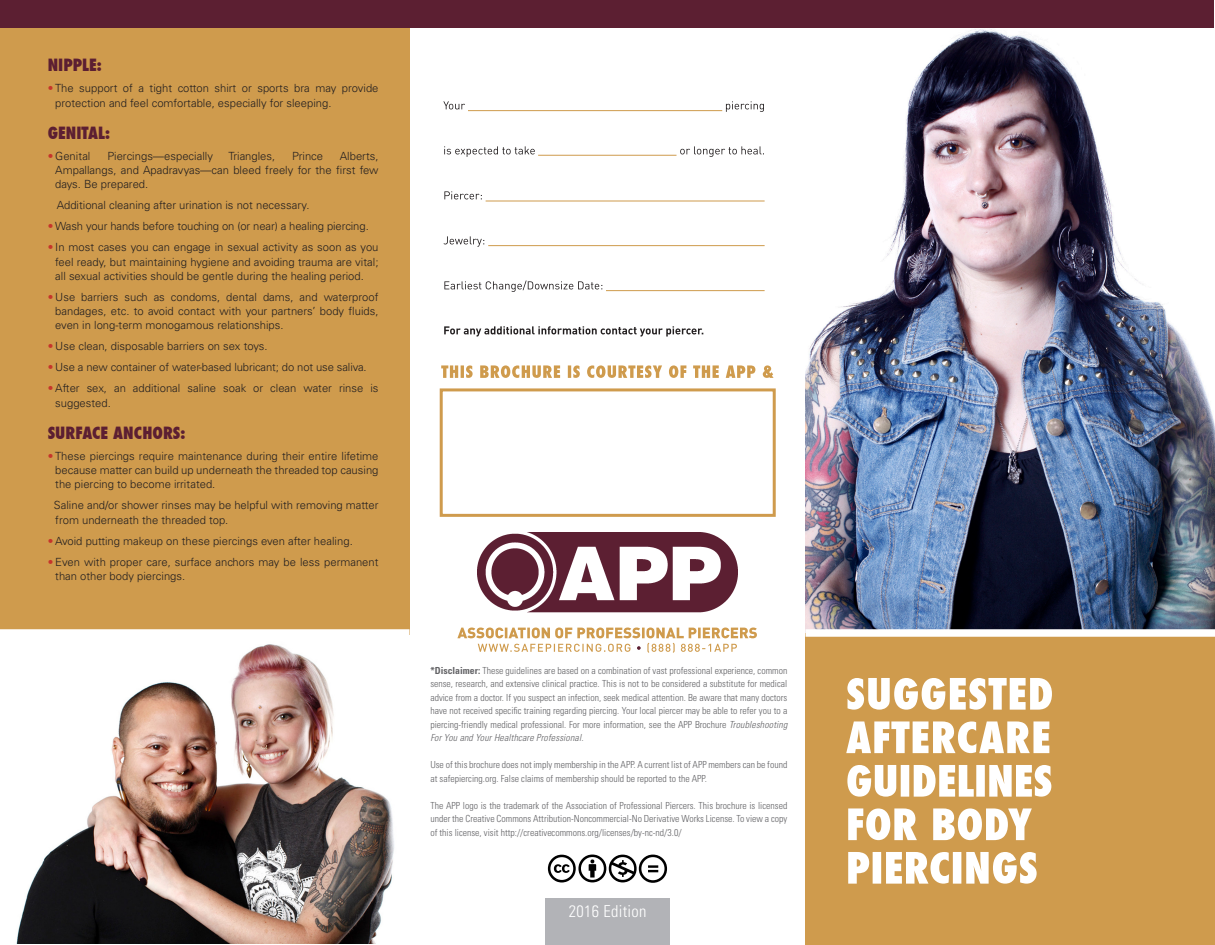
<style>
.page{position:relative;width:1215px;height:945px;background:#fff}
.page>*{position:absolute;margin:0;border:0;box-sizing:border-box;transform-origin:0 0}
.Subheads{font:800 condensed 16.5px "Futura";color:#5c1f32}
.Footnotes{font:300 condensed 16.5px "Univers LT Std";letter-spacing:.02em;color:#fff}
.Bullet_points{font:300 11.25px/14.2px "Univers LT Std";color:#231f20}
.indent{font:300 condensed 9.75px/13.5px "Univers LT Std";color:#636366;text-align:justify}
.s1{color:#c6352b}
.s2{font-weight:700}
.s3{font-style:italic}
</style>
<div class="page">
<img style="left:806px;top:29px;width:409px;height:600px">
<svg style="left:441px;top:365px;width:333px;height:13px"></svg>
<svg style="left:444px;top:326px;width:259px;height:11px"></svg>
<svg style="left:444px;top:281px;width:158px;height:11px"></svg>
<svg style="left:444px;top:236px;width:40px;height:11px"></svg>
<svg style="left:444px;top:191px;width:38px;height:8px"></svg>
<svg style="left:444px;top:146px;width:320px;height:11px"></svg>
<svg style="left:443px;top:101px;width:321px;height:11px"></svg>
<div style="left:0;top:0;width:410px;height:637px;background:#cf9b4d"></div>
<img style="left:478px;top:533px;width:259px;height:80px">
<svg style="left:547px;top:854px;width:121px;height:29px"></svg>
<div style="left:806px;top:633px;width:409px;height:312px;background:#cf9b4d"></div>
<div style="left:806px;top:629px;width:409px;height:8px;background:#fff"></div>
<svg style="left:848px;top:852px;width:189px;height:32px"></svg>
<svg style="left:848px;top:808px;width:184px;height:32px"></svg>
<svg style="left:847px;top:765px;width:204px;height:32px"></svg>
<svg style="left:846px;top:721px;width:203px;height:32px"></svg>
<svg style="left:847px;top:678px;width:205px;height:32px"></svg>
<img style="left:16px;top:644px;width:378px;height:300px">
<div style="left:0;top:629px;width:410px;height:8px;background:#fff"></div>
<svg style="left:457px;top:628px;width:300px;height:25px"></svg>
<div style="left:440px;top:388px;width:336px;height:129px;border:3px solid #cf9b4d"></div>
<hr style="left:468px;top:110px;width:254px;height:1px;background:#cf9b4d">
<hr style="left:538px;top:155px;width:138px;height:1px;background:#cf9b4d">
<hr style="left:486px;top:201px;width:279px;height:1px;background:#cf9b4d">
<hr style="left:488px;top:245px;width:277px;height:1px;background:#cf9b4d">
<hr style="left:606px;top:290px;width:159px;height:1px;background:#cf9b4d">
<div style="left:1px;top:1px;width:1213px;height:27px;background:#5c1f32"></div>
<div style="left:545px;top:898px;width:125px;height:47px;background:#b2b3b7"></div>
<p class="Subheads" style="left:48px;top:54px;width:55px">NIPPLE:</p>
<p class="Bullet_points" style="left:55px;top:81px;width:325px;text-indent:-7px"><span class="s1">•</span> The support of a tight cotton shirt or sports bra may provide protection and feel comfortable, especially for sleeping.</p>
<p class="Subheads" style="left:48px;top:121px;width:64px">GENITAL:</p>
<p class="Bullet_points" style="left:48px;top:149px;width:44px"><span class="s1">•</span> Genital</p>
<p class="Bullet_points" style="left:107px;top:149px;width:107px">Piercings—especially</p>
<p class="Bullet_points" style="left:228px;top:149px;width:48px">Triangles,</p>
<p class="Bullet_points" style="left:292px;top:149px;width:33px">Prince</p>
<p class="Bullet_points" style="left:55px;top:149px;width:325px;text-align:justify;text-indent:285px">Alberts, Ampallangs, and Apadravyas—can bleed freely for the first few days. Be prepared.</p>
<p class="Bullet_points" style="left:57px;top:198px;width:254px">Additional cleaning after urination is not necessary.</p>
<p class="Bullet_points" style="left:48px;top:219px;width:323px"><span class="s1">•</span> Wash your hands before touching on (or near) a healing piercing.</p>
<p class="Bullet_points" style="left:55px;top:240px;width:325px;text-align:justify;text-indent:-7px"><span class="s1">•</span> In most cases you can engage in sexual activity as soon as you feel ready, but maintaining hygiene and avoiding trauma are vital; all sexual activities should be gentle during the healing period.</p>
<p class="Bullet_points" style="left:55px;top:290px;width:325px;text-align:justify;text-indent:-7px"><span class="s1">•</span> Use barriers such as condoms, dental dams, and waterproof bandages, etc. to avoid contact with your partners’ body fluids, even in long-term monogamous relationships.</p>
<p class="Bullet_points" style="left:48px;top:339px;width:221px"><span class="s1">•</span> Use clean, disposable barriers on sex toys.</p>
<p class="Bullet_points" style="left:48px;top:360px;width:320px"><span class="s1">•</span> Use a new container of water-based lubricant; do not use saliva.</p>
<p class="Bullet_points" style="left:55px;top:381px;width:325px;text-indent:-7px"><span class="s1">•</span> After sex, an additional saline soak or clean water rinse is suggested.</p>
<p class="Subheads" style="left:48px;top:421px;width:139px">SURFACE ANCHORS:</p>
<p class="Bullet_points" style="left:55px;top:449px;width:325px;text-align:justify;text-indent:-7px"><span class="s1">•</span> These piercings require maintenance during their entire lifetime because matter can build up underneath the threaded top causing the piercing to become irritated.</p>
<p class="Bullet_points" style="left:54px;top:498px;width:326px">Saline and/or shower rinses may be helpful with removing matter from underneath the threaded top.</p>
<p class="Bullet_points" style="left:48px;top:533px;width:307px"><span class="s1">•</span> Avoid putting makeup on these piercings even after healing.</p>
<p class="Bullet_points" style="left:55px;top:554px;width:325px;text-indent:-7px"><span class="s1">•</span> Even with proper care, surface anchors may be less permanent than other body piercings.</p>
<p class="indent" style="left:430px;top:663px;width:359px"><span class="s2">*Disclaimer:</span> These guidelines are based on a combination of vast professional experience, common sense, research, and extensive clinical practice. This is not to be considered a substitute for medical advice from a doctor. If you suspect an infection, seek medical attention. Be aware that many doctors have not received specific training regarding piercing. Your local piercer may be able to refer you to a piercing-friendly medical professional. For more information, see the APP Brochure <span class="s3">Troubleshooting For You and Your Healthcare Professional.</span></p>
<p class="indent" style="left:430px;top:758px;width:358px">Use of this brochure does not imply membership in the APP. A current list of APP members can be found at safepiercing.org. False claims of membership should be reported to the APP.</p>
<p class="indent" style="left:430px;top:798px;width:359px">The APP logo is the trademark of the Association of Professional Piercers. This brochure is licensed under the Creative Commons Attribution-Noncommercial-No Derivative Works License. To view a copy of this license, visit http://creativecommons.org/licenses/by-nc-nd/3.0/</p>
<p class="Footnotes" style="left:569px;top:901px;width:79px">2016 Edition</p>
</div>
